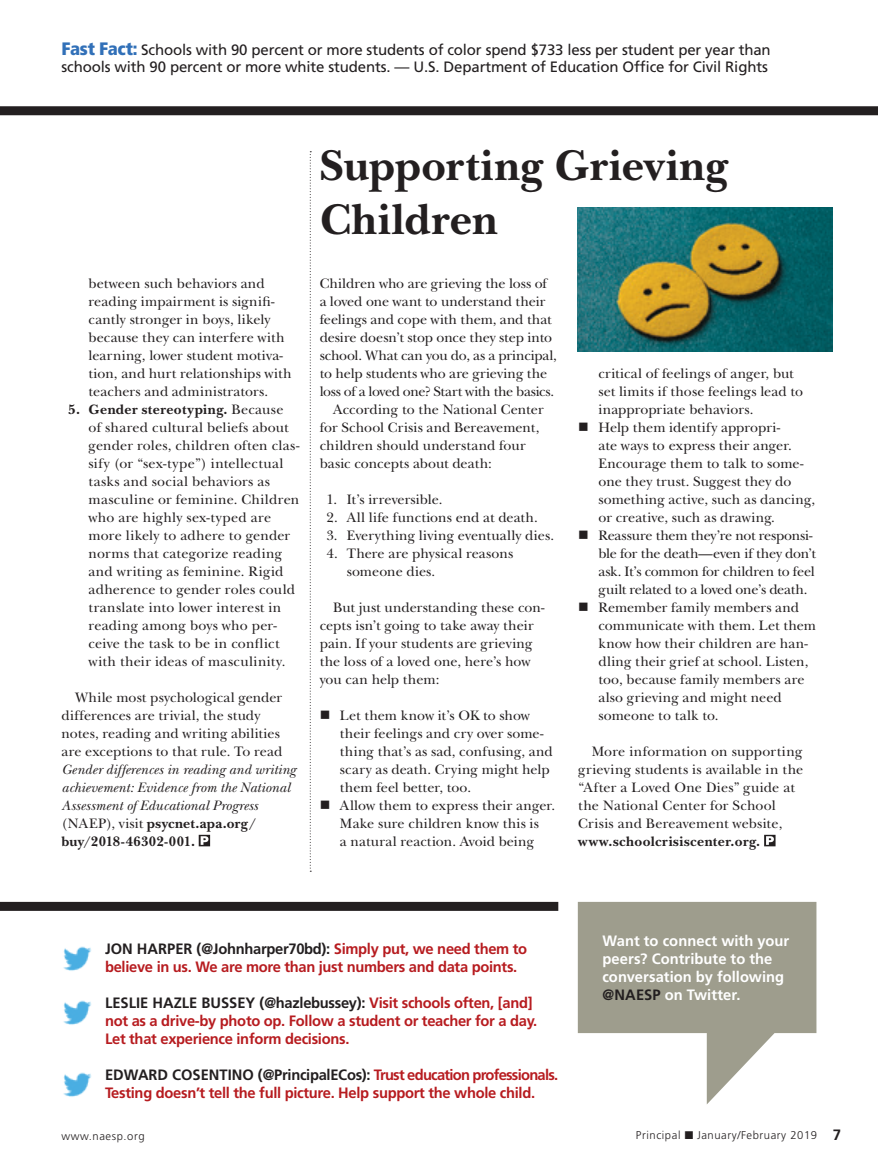
<style>
.page{position:relative;width:878px;height:1175px;background:#fff}
.page>*{position:absolute;margin:0;border:0;box-sizing:border-box;transform-origin:0 0}
.Snapshot_Headline1{font:700 45px/54px "New Baskerville";letter-spacing:.01em;color:#231f20}
.Two_Cents-body{font:700 15px/18px "Frutiger";letter-spacing:-.02em;color:#b71c20}
.FastFact_Header{font:15px/16.5px "Frutiger";letter-spacing:-.01em;color:#231f20}
.t1{font:700 15px/18px "Frutiger";letter-spacing:.005em;color:#fff}
.Body_Indent{font:14.25px/18px "New Baskerville";letter-spacing:.01em;color:#231f20}
.Body_NoIndent{font:14.25px/18px "New Baskerville";letter-spacing:-.01em;color:#231f20}
.Body_Indent-2{font:14.25px/18px "New Baskerville";letter-spacing:-.02em;color:#231f20}
.t2{font:300 11.25px "Frutiger";letter-spacing:.05em;color:#231f20}
.s1{font-weight:900;font-stretch:condensed;font-size:18px;color:#3170b8}
.s2{font-weight:700}
.s3{font-style:italic}
.s4{color:#231f20}
.s5{font-weight:700;font-size:15px}
</style>
<div class="page">
<div style="left:0;top:902px;width:558px;height:8px;background:#231f20"></div>
<svg style="left:0;top:106px;width:878px;height:10px;background:#383536"></svg>
<svg style="left:578px;top:901px;width:238px;height:203px;fill:#9e9d8d"></svg>
<img style="left:63px;top:946px;width:29px;height:25px">
<img style="left:63px;top:1000px;width:29px;height:25px">
<img style="left:63px;top:1072px;width:29px;height:25px">
<svg style="left:764px;top:834px;width:11px;height:12px"></svg>
<svg style="left:199px;top:834px;width:11px;height:12px"></svg>
<svg style="left:310px;top:151px;width:1px;height:720px"></svg>
<img style="left:578px;top:207px;width:254px;height:144px">
<p class="FastFact_Header" style="left:62px;top:41px;width:710px"><span class="s1">Fast Fact:</span> Schools with 90 percent or more students of color spend $733 less per student per year than schools with 90 percent or more white students. — U.S. Department of Education Office for Civil Rights</p>
<p class="Body_Indent" style="left:88px;top:274px;width:204px">between such behaviors and reading impairment is signifi&shy;cantly stronger in boys, likely because they can interfere with learning, lower student motiva&shy;tion, and hurt relationships with teachers and administrators.</p>
<p class="Body_Indent" style="left:88px;top:400px;width:212px;text-indent:-20px"><span class="s2">5. Gender stereotyping.</span> Because of shared cultural beliefs about gender roles, children often clas&shy;sify (or “sex-type”) intellectual tasks and social behaviors as masculine or feminine. Children who are highly sex-typed are more likely to adhere to gender norms that categorize reading and writing as feminine. Rigid adherence to gender roles could translate into lower interest in reading among boys who per&shy;ceive the task to be in conflict with their ideas of masculinity.</p>
<p class="Body_Indent" style="left:62px;top:688px;width:236px;text-indent:14px">While most psychological gender differences are trivial, the study notes, reading and writing abilities are exceptions to that rule. To read <span class="s3">Gender differences in reading and writing achievement: Evidence from the National Assessment of Educational Progress </span>(NAEP), visit <span class="s2">psycnet.apa.org/ buy/2018-46302-001.</span></p>
<p class="Snapshot_Headline1" style="left:320px;top:139px;width:410px">Supporting Grieving<br>Children</p>
<p class="Body_NoIndent" style="left:320px;top:274px;width:239px">Children who are grieving the loss of a loved one want to understand their feelings and cope with them, and that desire doesn’t stop once they step into school. What can you do, as a principal, to help students who are grieving the loss of a loved one? Start with the basics.</p>
<p class="Body_Indent" style="left:320px;top:400px;width:225px;text-indent:14px">According to the National Center for School Crisis and Bereavement, children should understand four basic concepts about death:</p>
<p class="Body_Indent" style="left:326px;top:490px;width:117px">1. It’s irreversible.</p>
<p class="Body_Indent" style="left:326px;top:508px;width:213px">2. All life functions end at death.</p>
<p class="Body_Indent" style="left:326px;top:526px;width:229px">3. Everything living eventually dies.</p>
<p class="Body_Indent" style="left:346px;top:544px;width:168px;text-indent:-20px">4. There are physical reasons someone dies.</p>
<p class="Body_Indent" style="left:320px;top:598px;width:226px;text-indent:14px">But just understanding these con&shy;cepts isn’t going to take away their pain. If your students are grieving the loss of a loved one, here’s how you can help them:</p>
<p class="Body_Indent" style="left:340px;top:706px;width:214px">Let them know it’s OK to show their feelings and cry over some&shy;thing that’s as sad, confusing, and scary as death. Crying might help them feel better, too.</p>
<p class="Body_Indent" style="left:340px;top:796px;width:217px">Allow them to express their anger.<br>Make sure children know this is<br>a natural reaction. Avoid being</p>
<p class="Body_Indent" style="left:598px;top:364px;width:206px">critical of feelings of anger, but set limits if those feelings lead to inappropriate behaviors.</p>
<p class="Body_Indent" style="left:598px;top:418px;width:218px">Help them identify appropri-<br>ate ways to express their anger.<br>Encourage them to talk to some&shy;one they trust. Suggest they do something active, such as dancing, or creative, such as drawing.</p>
<p class="Body_Indent-2" style="left:598px;top:526px;width:219px">Reassure them they’re not responsi&shy;ble for the death—even if they don’t ask. It’s common for children to feel guilt related to a loved one’s death.</p>
<p class="Body_Indent" style="left:598px;top:598px;width:219px">Remember family members and communicate with them. Let them know how their children are han&shy;dling their grief at school. Listen, too, because family members are also grieving and might need someone to talk to.</p>
<p class="Body_Indent" style="left:578px;top:742px;width:227px;text-indent:14px">More information on supporting grieving students is available in the “After a Loved One Dies” guide at the National Center for School<br>Crisis and Bereavement website, <span class="s2">www.schoolcrisiscenter.org.</span></p>
<p class="Two_Cents-body" style="left:105px;top:940px;width:423px"><span class="s4">JON HARPER (@Johnharper70bd):</span> Simply put, we need them to believe in us. We are more than just numbers and data points.</p>
<p class="Two_Cents-body" style="left:105px;top:994px;width:434px"><span class="s4">LESLIE HAZLE BUSSEY (@hazlebussey):</span> Visit schools often, [and] not as a drive-by photo op. Follow a student or teacher for a day.<br>Let that experience inform decisions.</p>
<p class="Two_Cents-body" style="left:105px;top:1066px;width:454px"><span class="s4">EDWARD COSENTINO (@PrincipalECos):</span> Trust education professionals.<br>Testing doesn’t tell the full picture. Help support the whole child.</p>
<p class="t1" style="left:602px;top:932px;width:188px">Want to connect with your peers? Contribute to the conversation by following <span class="s4">@NAESP</span> on Twitter.</p>
<p class="t2" style="left:62px;top:1129px;width:85px">www.naesp.org</p>
<p class="t2" style="left:636px;top:1129px;width:207px">Principal ■ January/February 2019 <span class="s5">7</span></p>
</div>
